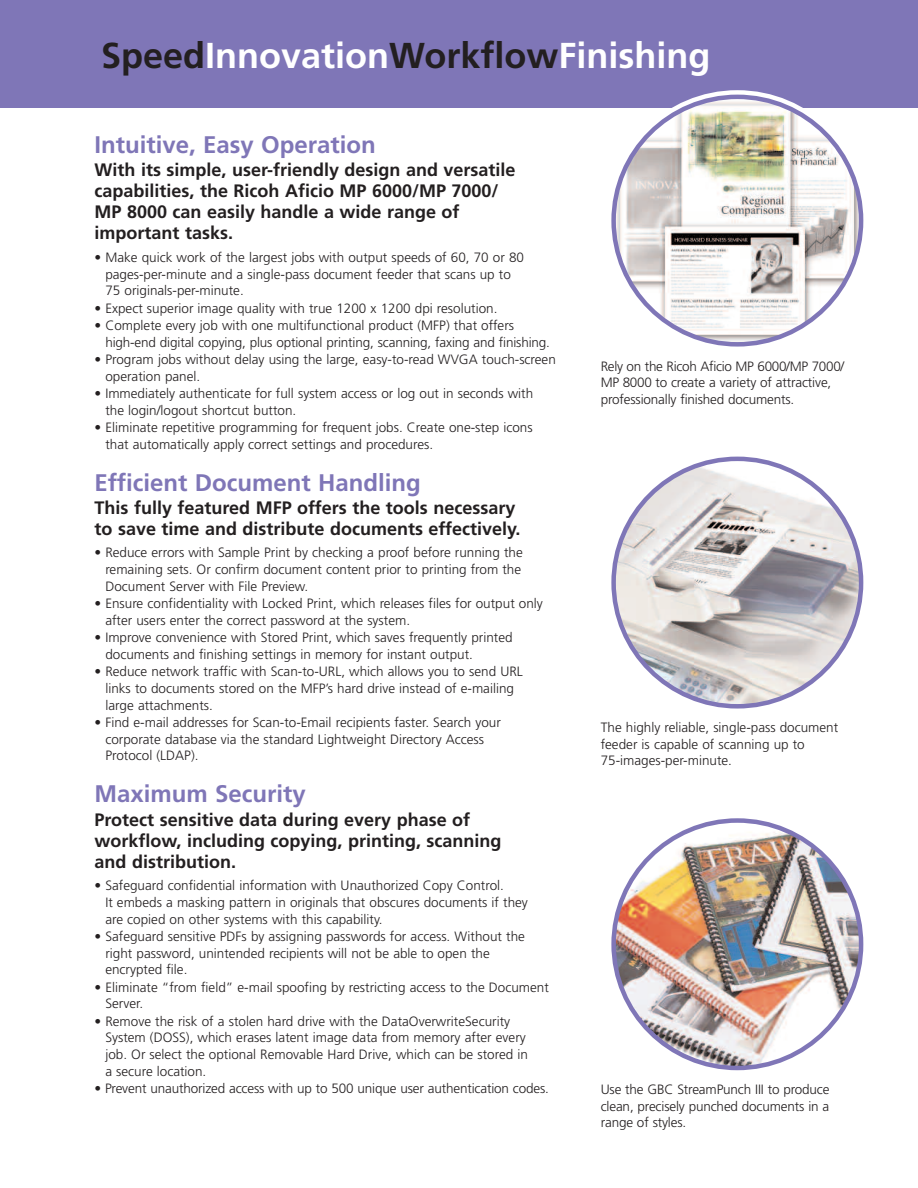
<style>
.page{position:relative;width:918px;height:1188px;background:#fff}
.page>*{position:absolute;margin:0;border:0;box-sizing:border-box;transform-origin:0 0}
.t1{font:700 36px "Frutiger";color:#fff}
.t2{font:700 24px "Frutiger";color:#7f76b7}
.t3{font:700 18px/21px "Frutiger";color:#231f20}
.t4{font:300 13.5px/16.8px "Frutiger";color:#231f20}
.s1{color:#231f20}
</style>
<div class="page">
<div style="left:0;top:0;width:918px;height:108px;background:#7f76b7"></div>
<img style="left:611px;top:818px;width:252px;height:252px">
<svg style="left:611px;top:457px;width:252px;height:252px"></svg>
<svg style="left:611px;top:95px;width:252px;height:252px"></svg>
<h1 class="t1" style="left:101px;top:41px;width:611px"><span class="s1">Speed</span>Innovation<span class="s1">Workflow</span>Finishing</h1>
<h2 class="t2" style="left:94px;top:135px;width:283px">Intuitive, Easy Operation</h2>
<h3 class="t3" style="left:94px;top:161px;width:423px">With its simple, user-friendly design and versatile capabilities, the Ricoh Aficio MP 6000/MP 7000/ MP 8000 can easily handle a wide range of important tasks.</h3>
<p class="t4" style="left:105px;top:250px;width:420px;text-indent:-11px">• Make quick work of the largest jobs with output speeds of 60, 70 or 80 pages-per-minute and a single-pass document feeder that scans up to<br>75 originals-per-minute.</p>
<p class="t4" style="left:94px;top:300px;width:404px">• Expect superior image quality with true 1200 x 1200 dpi resolution.</p>
<p class="t4" style="left:105px;top:318px;width:446px;text-indent:-11px">• Complete every job with one multifunctional product (MFP) that offers high-end digital copying, plus optional printing, scanning, faxing and finishing.</p>
<p class="t4" style="left:105px;top:352px;width:452px;text-indent:-11px">• Program jobs without delay using the large, easy-to-read WVGA touch-screen operation panel.</p>
<p class="t4" style="left:105px;top:386px;width:429px;text-indent:-11px">• Immediately authenticate for full system access or log out in seconds with the login/logout shortcut button.</p>
<p class="t4" style="left:105px;top:420px;width:429px;text-indent:-11px">• Eliminate repetitive programming for frequent jobs. Create one-step icons that automatically apply correct settings and procedures.</p>
<h2 class="t2" style="left:94px;top:473px;width:328px">Efficient Document Handling</h2>
<h3 class="t3" style="left:94px;top:498px;width:428px">This fully featured MFP offers the tools necessary to save time and distribute documents effectively.</h3>
<p class="t4" style="left:105px;top:545px;width:419px;text-indent:-11px">• Reduce errors with Sample Print by checking a proof before running the remaining sets. Or confirm document content prior to printing from the<br>Document Server with File Preview.</p>
<p class="t4" style="left:105px;top:596px;width:439px;text-indent:-11px">• Ensure confidentiality with Locked Print, which releases files for output only after users enter the correct password at the system.</p>
<p class="t4" style="left:105px;top:630px;width:409px;text-indent:-11px">• Improve convenience with Stored Print, which saves frequently printed documents and finishing settings in memory for instant output.</p>
<p class="t4" style="left:105px;top:664px;width:419px;text-indent:-11px">• Reduce network traffic with Scan-to-URL, which allows you to send URL links to documents stored on the MFP’s hard drive instead of e-mailing large attachments.</p>
<p class="t4" style="left:105px;top:715px;width:397px;text-indent:-11px">• Find e-mail addresses for Scan-to-Email recipients faster. Search your corporate database via the standard Lightweight Directory Access<br>Protocol (LDAP).</p>
<h2 class="t2" style="left:94px;top:784px;width:213px">Maximum Security</h2>
<h3 class="t3" style="left:94px;top:810px;width:409px">Protect sensitive data during every phase of workflow, including copying, printing, scanning and distribution.</h3>
<p class="t4" style="left:105px;top:878px;width:424px;text-indent:-11px">• Safeguard confidential information with Unauthorized Copy Control.<br>It embeds a masking pattern in originals that obscures documents if they are copied on other systems with this capability.</p>
<p class="t4" style="left:105px;top:929px;width:421px;text-indent:-11px">• Safeguard sensitive PDFs by assigning passwords for access. Without the right password, unintended recipients will not be able to open the encrypted file.</p>
<p class="t4" style="left:105px;top:980px;width:445px;text-indent:-11px">• Eliminate “from field” e-mail spoofing by restricting access to the Document<br>Server.</p>
<p class="t4" style="left:105px;top:1014px;width:424px;text-indent:-11px">• Remove the risk of a stolen hard drive with the DataOverwriteSecurity System (DOSS), which erases latent image data from memory after every job. Or select the optional Removable Hard Drive, which can be stored in a secure location.</p>
<p class="t4" style="left:95px;top:1081px;width:456px">• Prevent unauthorized access with up to 500 unique user authentication codes.</p>
<p class="t4" style="left:601px;top:359px;width:245px">Rely on the Ricoh Aficio MP 6000/MP 7000/<br>MP 8000 to create a variety of attractive, professionally finished documents.</p>
<p class="t4" style="left:601px;top:720px;width:239px">The highly reliable, single-pass document feeder is capable of scanning up to<br>75-images-per-minute.</p>
<p class="t4" style="left:601px;top:1082px;width:230px;text-align:justify">Use the GBC StreamPunch III to produce clean, precisely punched documents in a range of styles.</p>
</div>
